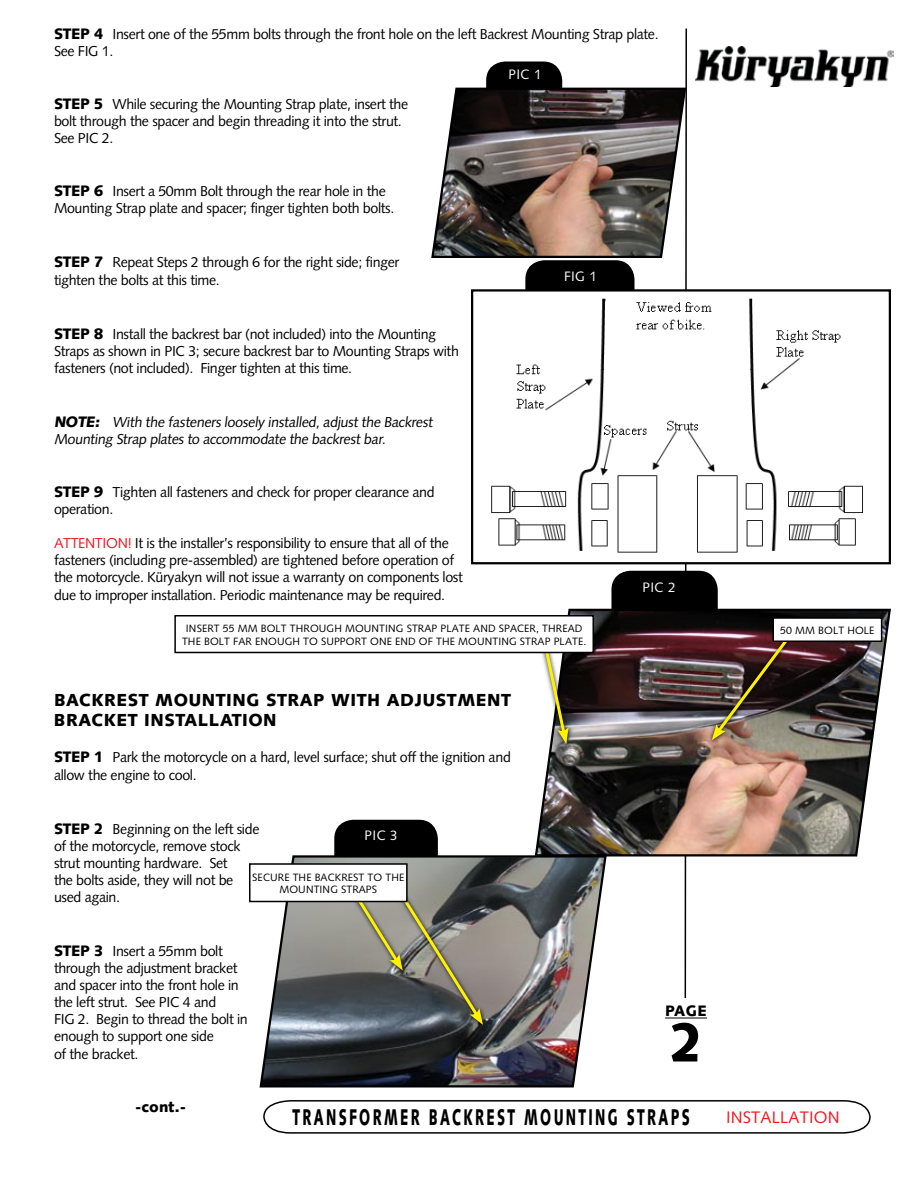
<style>
.page{position:relative;width:918px;height:1188px;background:#fff}
.page>*{position:absolute;margin:0;border:0;box-sizing:border-box;transform-origin:0 0}
.t1{font:800 54px "Facile S Si";color:#000}
.t2{font:800 22.5px "Facile S Si";letter-spacing:.175em;color:#000;scale:.59 1}
.t3{font:800 17.25px "Facile S Si";letter-spacing:.03em;color:#000}
.t4{font:16.5px "Facile S Si";letter-spacing:.01em;color:#ed1c24}
.t5{font:800 15px "Facile S Si";letter-spacing:.005em;color:#000}
.t6{font:14.25px/17.1px "Facile S Si";letter-spacing:-.025em;color:#000}
.t7{font:13.5px "Facile S Si";letter-spacing:.03em;color:#fff}
.t8{font:10.5px "Facile S Si";color:#000}
.s1{font-weight:800;font-size:15px}
.s2{color:#ed1c24}
</style>
<div class="page">
<img style="left:696px;top:47px;width:197px;height:40px">
<svg style="left:684px;top:28px;width:4px;height:970px"></svg>
<svg style="left:263px;top:1100px;width:608px;height:34px"></svg>
<hr style="left:665px;top:1018px;width:42px;height:1px;background:#000">
<div style="left:487px;top:63px;width:74px;height:47px;background:#000;border-radius:18px"></div>
<div style="left:486px;top:61px;width:76px;height:50px;border:2px solid #000;border-radius:18px"></div>
<img style="left:431px;top:86px;width:257px;height:173px">
<div style="left:613px;top:572px;width:104px;height:70px;background:#000;border-radius:18px"></div>
<div style="left:611px;top:571px;width:107px;height:72px;border:2px solid #000;border-radius:18px"></div>
<img style="left:524px;top:608px;width:367px;height:250px">
<div style="left:526px;top:261px;width:107px;height:78px;background:#000;border-radius:18px"></div>
<div style="left:525px;top:260px;width:109px;height:80px;border:2px solid #000;border-radius:18px"></div>
<img style="left:491px;top:292px;width:372px;height:269px">
<div style="left:471px;top:289px;width:420px;height:275px;border:2px solid #000"></div>
<div style="left:335px;top:821px;width:102px;height:65px;background:#000;border-radius:18px"></div>
<div style="left:334px;top:820px;width:104px;height:67px;border:2px solid #000;border-radius:18px"></div>
<img style="left:250px;top:854px;width:366px;height:234px">
<svg style="left:539px;top:653px;width:36px;height:96px"></svg>
<svg style="left:542px;top:653px;width:27px;height:91px"></svg>
<svg style="left:707px;top:629px;width:91px;height:116px"></svg>
<img style="left:712px;top:630px;width:83px;height:110px">
<div style="left:773px;top:618px;width:109px;height:23px;background:#fff"></div>
<div style="left:772px;top:617px;width:110px;height:25px;border:2px solid #000"></div>
<div style="left:175px;top:616px;width:418px;height:36px;background:#fff"></div>
<div style="left:174px;top:615px;width:420px;height:38px;border:2px solid #000"></div>
<svg style="left:396px;top:890px;width:93px;height:140px"></svg>
<svg style="left:354px;top:891px;width:129px;height:134px;background:#76776b"></svg>
<div style="left:250px;top:864px;width:157px;height:38px;background:#fff"></div>
<div style="left:249px;top:863px;width:159px;height:39px;border:2px solid #000"></div>
<p class="t6" style="left:54px;top:25px;width:606px"><span class="s1">STEP 4</span> Insert one of the 55mm bolts through the front hole on the left Backrest Mounting Strap plate.<br>See FIG 1.</p>
<p class="t6" style="left:54px;top:96px;width:356px"><span class="s1">STEP 5</span> While securing the Mounting Strap plate, insert the bolt through the spacer and begin threading it into the strut.<br>See PIC 2.</p>
<p class="t6" style="left:54px;top:183px;width:342px"><span class="s1">STEP 6</span> Insert a 50mm Bolt through the rear hole in the<br>Mounting Strap plate and spacer; finger tighten both bolts.</p>
<p class="t6" style="left:54px;top:254px;width:347px"><span class="s1">STEP 7</span> Repeat Steps 2 through 6 for the right side; finger tighten the bolts at this time.</p>
<p class="t6" style="left:54px;top:325px;width:406px"><span class="s1">STEP 8</span> Install the backrest bar (not included) into the Mounting<br>Straps as shown in PIC 3; secure backrest bar to Mounting Straps with fasteners (not included). Finger tighten at this time.</p>
<p class="t5" style="left:54px;top:412px;width:23px">NOTE</p>
<p class="t6" style="left:54px;top:413px;width:382px;text-indent:41px"><span class="s1">:</span> With the fasteners loosely installed, adjust the Backrest<br>Mounting Strap plates to accommodate the backrest bar.</p>
<p class="t6" style="left:54px;top:483px;width:382px"><span class="s1">STEP 9</span> Tighten all fasteners and check for proper clearance and operation.</p>
<p class="t6" style="left:54px;top:535px;width:410px"><span class="s2">ATTENTION!</span> It is the installer’s responsibility to ensure that all of the fasteners (including pre-assembled) are tightened before operation of the motorcycle. Küryakyn will not issue a warranty on components lost due to improper installation. Periodic maintenance may be required.</p>
<p class="t7" style="left:508px;top:67px;width:35px">PIC 1</p>
<p class="t7" style="left:564px;top:268px;width:35px">FIG 1</p>
<p class="t7" style="left:643px;top:579px;width:35px">PIC 2</p>
<p class="t8" style="left:186px;top:622px;width:7px">insert</p>
<p class="t8" style="left:223px;top:622px;width:26px">55 mm</p>
<p class="t8" style="left:261px;top:622px;width:8px">bolt</p>
<p class="t8" style="left:290px;top:622px;width:9px">through</p>
<p class="t8" style="left:345px;top:622px;width:9px">mounting</p>
<p class="t8" style="left:407px;top:622px;width:7px">strap</p>
<p class="t8" style="left:441px;top:622px;width:7px">plate</p>
<p class="t8" style="left:473px;top:622px;width:9px">and</p>
<p class="t8" style="left:499px;top:622px;width:8px">spacer</p>
<p class="t8" style="left:536px;top:622px;width:14px">, thread</p>
<p class="t8" style="left:780px;top:624px;width:26px">50 mm</p>
<p class="t8" style="left:818px;top:624px;width:8px">bolt</p>
<p class="t8" style="left:847px;top:624px;width:8px">hole</p>
<p class="t8" style="left:182px;top:635px;width:8px">the</p>
<p class="t8" style="left:204px;top:635px;width:8px">bolt</p>
<p class="t8" style="left:233px;top:635px;width:7px">far</p>
<p class="t8" style="left:255px;top:635px;width:9px">enough</p>
<p class="t8" style="left:303px;top:635px;width:26px">to support</p>
<p class="t8" style="left:370px;top:635px;width:8px">one</p>
<p class="t8" style="left:395px;top:635px;width:8px">end</p>
<p class="t8" style="left:419px;top:635px;width:25px">of the</p>
<p class="t8" style="left:458px;top:635px;width:9px">mounting</p>
<p class="t8" style="left:520px;top:635px;width:7px">strap</p>
<p class="t8" style="left:554px;top:635px;width:7px">plate</p>
<p class="t8" style="left:583px;top:635px;width:4px">.</p>
<p class="t3" style="left:54px;top:689px;width:62px">BACKREST</p>
<p class="t3" style="left:155px;top:689px;width:32px">MOUNTING</p>
<p class="t3" style="left:266px;top:689px;width:24px">STRAP</p>
<p class="t3" style="left:331px;top:689px;width:13px">WIT</p>
<p class="t3" style="left:367px;top:689px;width:69px">H ADJUSTMENT</p>
<p class="t3" style="left:54px;top:710px;width:25px">BRAC</p>
<p class="t3" style="left:104px;top:710px;width:60px">KET INSTALLATION</p>
<p class="t6" style="left:54px;top:749px;width:458px"><span class="s1">STEP 1</span> Park the motorcycle on a hard, level surface; shut off the ignition and allow the engine to cool.</p>
<p class="t6" style="left:54px;top:820px;width:207px"><span class="s1">STEP 2</span> Beginning on the left side of the motorcycle, remove stock strut mounting hardware. Set<br>the bolts aside, they will not be used again.</p>
<p class="t6" style="left:54px;top:942px;width:195px"><span class="s1">STEP 3</span> Insert a 55mm bolt through the adjustment bracket and spacer into the front hole in the left strut. See PIC 4 and<br>FIG 2. Begin to thread the bolt in enough to support one side<br>of the bracket.</p>
<p class="t7" style="left:365px;top:828px;width:35px">PIC 3</p>
<p class="t8" style="left:252px;top:871px;width:8px">secure</p>
<p class="t8" style="left:293px;top:871px;width:8px">the</p>
<p class="t8" style="left:315px;top:871px;width:8px">backrest</p>
<p class="t8" style="left:368px;top:871px;width:25px">to the</p>
<p class="t8" style="left:279px;top:883px;width:9px">mounting</p>
<p class="t8" style="left:341px;top:883px;width:7px">straps</p>
<p class="t5" style="left:665px;top:1002px;width:21px">PAGE</p>
<h1 class="t1" style="left:669px;top:1010px;width:36px">2</h1>
<p class="t5" style="left:135px;top:1098px;width:53px">-CONT.-</p>
<h2 class="t2" style="left:292px;top:1104px;width:36px">TRANS</h2>
<h2 class="t2" style="left:349px;top:1104px;width:39px">FORMER</h2>
<h2 class="t2" style="left:429px;top:1104px;width:96px">BAC KREST</h2>
<h2 class="t2" style="left:524px;top:1104px;width:47px">MOUNTING</h2>
<h2 class="t2" style="left:627px;top:1104px;width:37px">STRAPS</h2>
<p class="t4" style="left:726px;top:1107px;width:115px">INSTALLATION</p>
</div>
